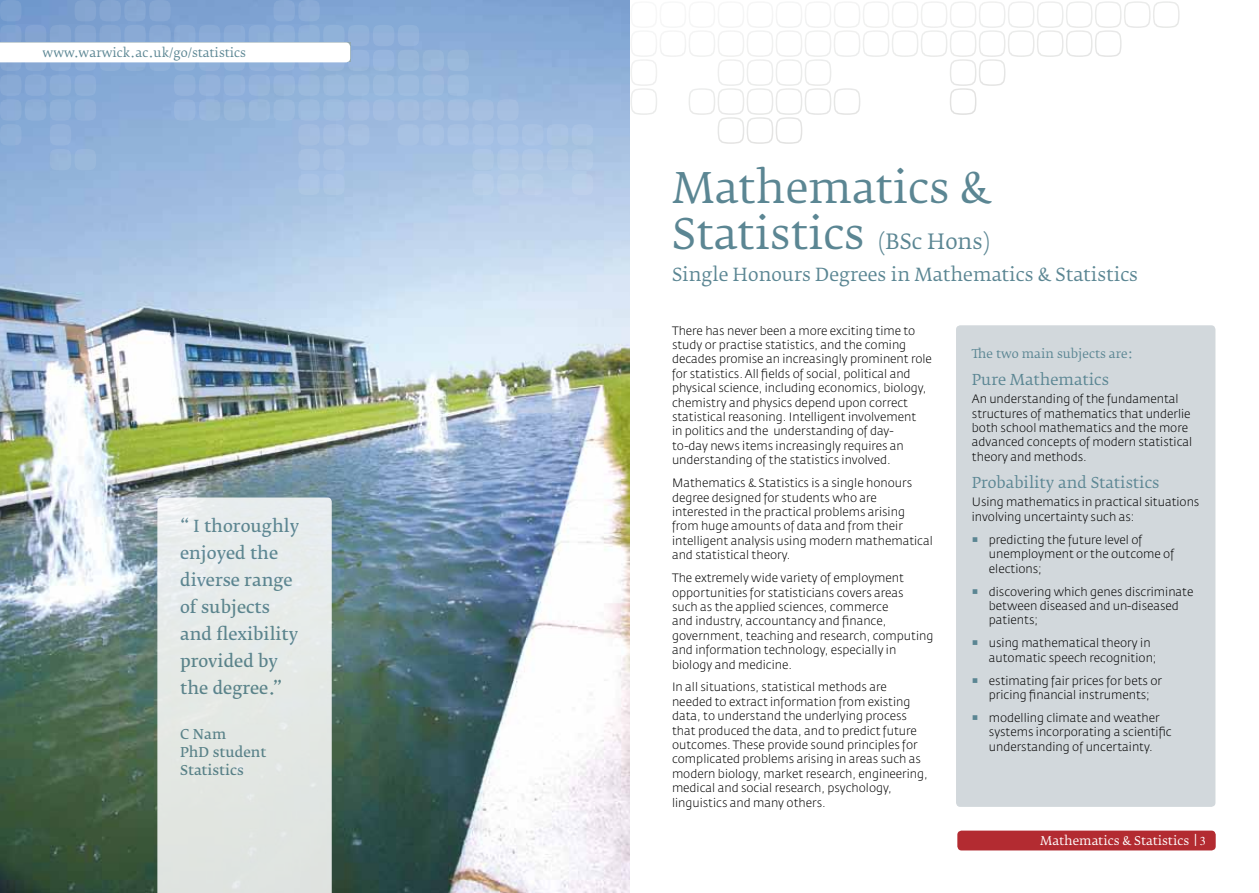
<style>
.page{position:relative;width:1259px;height:893px;background:#fff}
.page>*{position:absolute;margin:0;border:0;box-sizing:border-box;transform-origin:0 0}
.t1{font:42px/46.5px "Fedra Serif B Std";color:#5b8693}
.t2{font:18px "Fedra Serif B Std";color:#5b8693}
.t3{font:600 16.5px/27px "Fedra Serif B Std";color:#5b8693}
.t4{font:15px "Fedra Serif B Std";color:#5b8693}
.t5{font:600 13.5px/18px "Fedra Serif B Std";color:#5b8693}
.t6{font:300 12px/14.4px "Fedra Sans Std";color:#000}
.t7{font:12px "Fedra Serif B Std";color:#5b8693}
.t8{font:12px "Fedra Serif B Std";color:#fff}
.s1{font-size:21px}
.s2{color:#5b8693}
</style>
<div class="page">
<img style="left:0;top:0;width:630px;height:893px">
<div style="left:957px;top:831px;width:258px;height:19px;background:#b32b31;border-radius:4px"></div>
<div style="left:956px;top:325px;width:259px;height:482px;background:#d2d8dc;border-radius:4px"></div>
<svg style="left:0;top:0;width:594px;height:196px;background:#9ab8dd"></svg>
<svg style="left:631px;top:1px;width:548px;height:143px"></svg>
<svg style="left:157px;top:497px;width:175px;height:396px;background:#e3e8e5"></svg>
<p class="t7" style="left:43px;top:46px;width:205px">www.warwick.ac.uk/go/statistics</p>
<h3 class="t3" style="left:180px;top:512px;width:120px">“ I thoroughly enjoyed the diverse range of subjects and flexibility provided by the degree.”</h3>
<p class="t5" style="left:180px;top:725px;width:88px">C Nam<br>PhD student<br>Statistics</p>
<h1 class="t1" style="left:672px;top:165px;width:320px">Mathematics &amp;<br>Statistics <span class="s1">(BSc Hons)</span></h1>
<h2 class="t2" style="left:672px;top:264px;width:467px">Single Honours Degrees in Mathematics &amp; Statistics</h2>
<p class="t6" style="left:672px;top:323px;width:261px">There has never been a more exciting time to study or practise statistics, and the coming decades promise an increasingly prominent role for statistics. All fields of social, political and physical science, including economics, biology, chemistry and physics depend upon correct statistical reasoning. Intelligent involvement<br>in politics and the understanding of day&shy;to-day news items increasingly requires an understanding of the statistics involved.</p>
<p class="t6" style="left:672px;top:476px;width:262px">Mathematics &amp; Statistics is a single honours degree designed for students who are interested in the practical problems arising from huge amounts of data and from their intelligent analysis using modern mathematical and statistical theory.</p>
<p class="t6" style="left:672px;top:571px;width:263px">The extremely wide variety of employment opportunities for statisticians covers areas<br>such as the applied sciences, commerce<br>and industry, accountancy and finance, government, teaching and research, computing and information technology, especially in biology and medicine.</p>
<p class="t6" style="left:672px;top:680px;width:257px">In all situations, statistical methods are needed to extract information from existing data, to understand the underlying process that produced the data, and to predict future outcomes. These provide sound principles for complicated problems arising in areas such as modern biology, market research, engineering, medical and social research, psychology, linguistics and many others.</p>
<p class="t7" style="left:972px;top:346px;width:163px">The two main subjects are:</p>
<p class="t4" style="left:972px;top:371px;width:139px">Pure Mathematics</p>
<p class="t6" style="left:972px;top:392px;width:222px">An understanding of the fundamental structures of mathematics that underlie both school mathematics and the more advanced concepts of modern statistical theory and methods.</p>
<p class="t4" style="left:972px;top:474px;width:189px">Probability and Statistics</p>
<p class="t6" style="left:972px;top:495px;width:229px">Using mathematics in practical situations involving uncertainty such as:</p>
<p class="t6" style="left:989px;top:533px;width:187px;text-indent:-17px"><span class="s2">○</span> predicting the future level of unemployment or the outcome of elections;</p>
<p class="t6" style="left:989px;top:584px;width:206px;text-indent:-17px"><span class="s2">○</span> discovering which genes discriminate between diseased and un-diseased patients;</p>
<p class="t6" style="left:989px;top:636px;width:169px;text-indent:-17px"><span class="s2">○</span> using mathematical theory in automatic speech recognition;</p>
<p class="t6" style="left:972px;top:673px;width:192px;text-align:center"><span class="s2">○</span> estimating fair prices for bets or pricing financial instruments;</p>
<p class="t6" style="left:989px;top:711px;width:184px;text-indent:-17px"><span class="s2">○</span> modelling climate and weather systems incorporating a scientific understanding of uncertainty.</p>
<p class="t8" style="left:1040px;top:834px;width:167px">Mathematics &amp; Statistics ✓</p>
</div>
